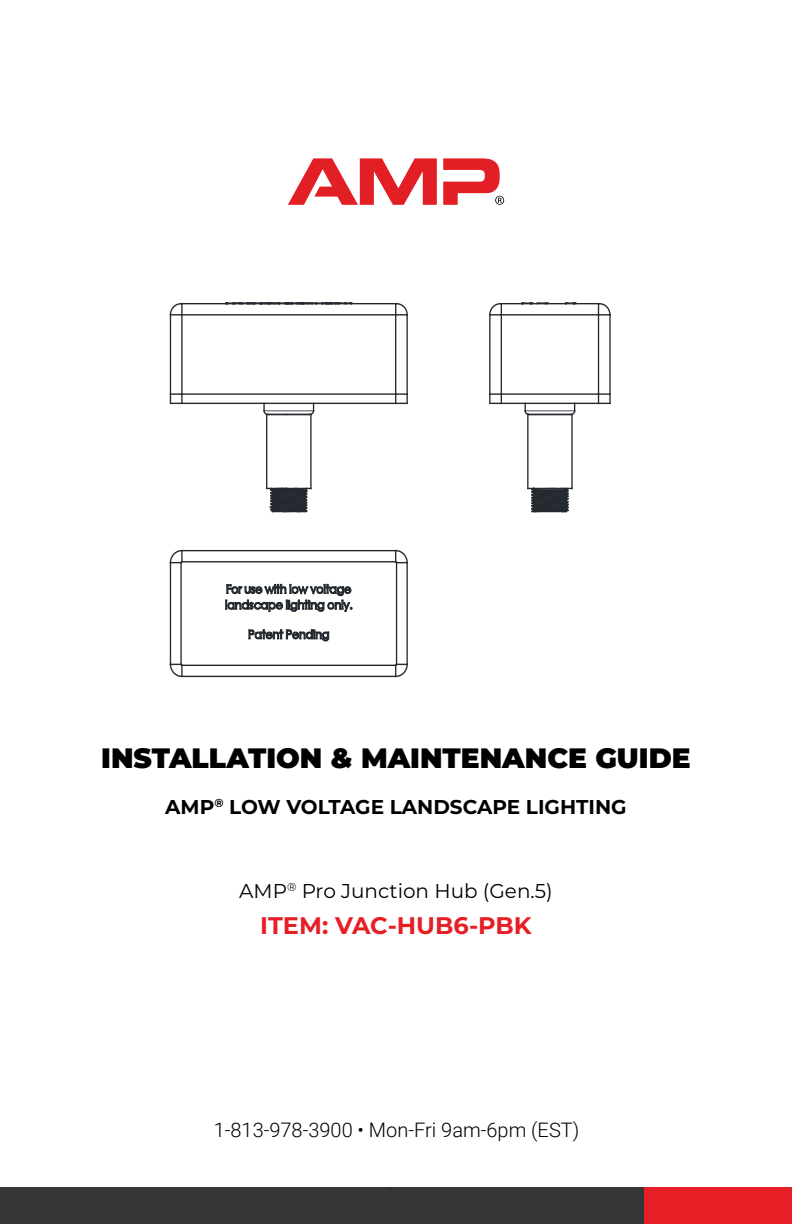
<style>
.page{position:relative;width:792px;height:1224px;background:#fff}
.page>*{position:absolute;margin:0;border:0;box-sizing:border-box;transform-origin:0 0}
.t1{font:900 28px "Montserrat";color:#000}
.t2{font:700 24px "Montserrat";color:#e61e26}
.t3{font:300 20px "Roboto";color:#000}
.t4{font:700 20px "Montserrat";color:#000}
.t5{font:20px "Montserrat";color:#000}
</style>
<div class="page">
<div style="left:0;top:1188px;width:644px;height:36px;background:#363636"></div>
<div style="left:644px;top:1188px;width:148px;height:36px;background:#e61e26"></div>
<svg style="left:443px;top:158px;width:61px;height:47px"></svg>
<svg style="left:288px;top:158px;width:149px;height:47px"></svg>
<hr style="left:170px;top:563px;width:1px;height:101px;background:#242930">
<hr style="left:180px;top:563px;width:2px;height:101px;background:#242930">
<svg style="left:394px;top:663px;width:14px;height:15px"></svg>
<hr style="left:396px;top:563px;width:1px;height:101px;background:#242930">
<hr style="left:406px;top:563px;width:2px;height:101px;background:#242930">
<svg style="left:394px;top:549px;width:14px;height:15px"></svg>
<hr style="left:182px;top:550px;width:214px;height:1px;background:#242930">
<hr style="left:182px;top:561px;width:214px;height:1px;background:#242930">
<svg style="left:169px;top:549px;width:14px;height:15px"></svg>
<svg style="left:169px;top:663px;width:14px;height:15px"></svg>
<hr style="left:182px;top:665px;width:214px;height:1px;background:#242930">
<hr style="left:182px;top:676px;width:214px;height:1px;background:#242930">
<hr style="left:501px;top:403px;width:98px;height:1px;background:#242930">
<hr style="left:525px;top:410px;width:50px;height:1px;background:#808084">
<hr style="left:182px;top:403px;width:214px;height:1px;background:#242930">
<hr style="left:310px;top:414px;width:2px;height:74px;background:#242930">
<hr style="left:266px;top:414px;width:1px;height:74px;background:#242930">
<svg style="left:263px;top:404px;width:52px;height:12px"></svg>
<svg style="left:266px;top:487px;width:45px;height:26px"></svg>
<hr style="left:182px;top:314px;width:214px;height:1px;background:#242930">
<hr style="left:182px;top:303px;width:214px;height:1px;background:#242930">
<svg style="left:395px;top:302px;width:13px;height:14px"></svg>
<hr style="left:395px;top:315px;width:1px;height:79px;background:#242930">
<hr style="left:182px;top:393px;width:214px;height:2px;background:#242930">
<hr style="left:181px;top:315px;width:2px;height:79px;background:#242930">
<hr style="left:406px;top:315px;width:2px;height:79px;background:#242930">
<svg style="left:395px;top:393px;width:13px;height:11px"></svg>
<svg style="left:170px;top:393px;width:13px;height:11px"></svg>
<hr style="left:571px;top:414px;width:2px;height:74px;background:#242930">
<hr style="left:527px;top:414px;width:2px;height:74px;background:#242930">
<svg style="left:565px;top:302px;width:12px;height:1px"></svg>
<svg style="left:522px;top:302px;width:26px;height:1px"></svg>
<svg style="left:570px;top:404px;width:6px;height:12px"></svg>
<svg style="left:524px;top:404px;width:6px;height:12px"></svg>
<hr style="left:528px;top:488px;width:44px;height:1px;background:#242930">
<hr style="left:528px;top:414px;width:44px;height:1px;background:#242930">
<svg style="left:530px;top:486px;width:42px;height:27px"></svg>
<hr style="left:609px;top:315px;width:2px;height:79px;background:#242930">
<svg style="left:598px;top:393px;width:13px;height:11px"></svg>
<hr style="left:598px;top:315px;width:1px;height:79px;background:#242930">
<svg style="left:598px;top:302px;width:13px;height:14px"></svg>
<hr style="left:501px;top:314px;width:98px;height:1px;background:#242930">
<hr style="left:501px;top:393px;width:98px;height:2px;background:#242930">
<hr style="left:501px;top:315px;width:1px;height:79px;background:#242930">
<hr style="left:501px;top:303px;width:98px;height:1px;background:#242930">
<svg style="left:489px;top:302px;width:13px;height:14px"></svg>
<svg style="left:489px;top:393px;width:13px;height:11px"></svg>
<hr style="left:489px;top:315px;width:2px;height:79px;background:#242930">
<svg style="left:248px;top:629px;width:82px;height:13px"></svg>
<svg style="left:225px;top:583px;width:128px;height:29px"></svg>
<hr style="left:170px;top:315px;width:1px;height:79px;background:#242930">
<svg style="left:169px;top:302px;width:14px;height:14px"></svg>
<svg style="left:225px;top:302px;width:127px;height:1px"></svg>
<h1 class="t1" style="left:101px;top:737px;width:591px">INSTALLATION &amp; MAINTENANCE GUIDE</h1>
<p class="t4" style="left:165px;top:792px;width:463px">AMP<sup>®</sup> LOW VOLTAGE LANDSCAPE LIGHTING</p>
<p class="t5" style="left:239px;top:877px;width:315px">AMP<sup>®</sup> Pro Junction Hub (Gen.5)</p>
<p class="t2" style="left:260px;top:908px;width:273px">ITEM: VAC-HUB6-PBK</p>
<p class="t3" style="left:214px;top:1116px;width:367px">1-813-978-3900 • Mon-Fri 9am-6pm (EST)</p>
</div>
